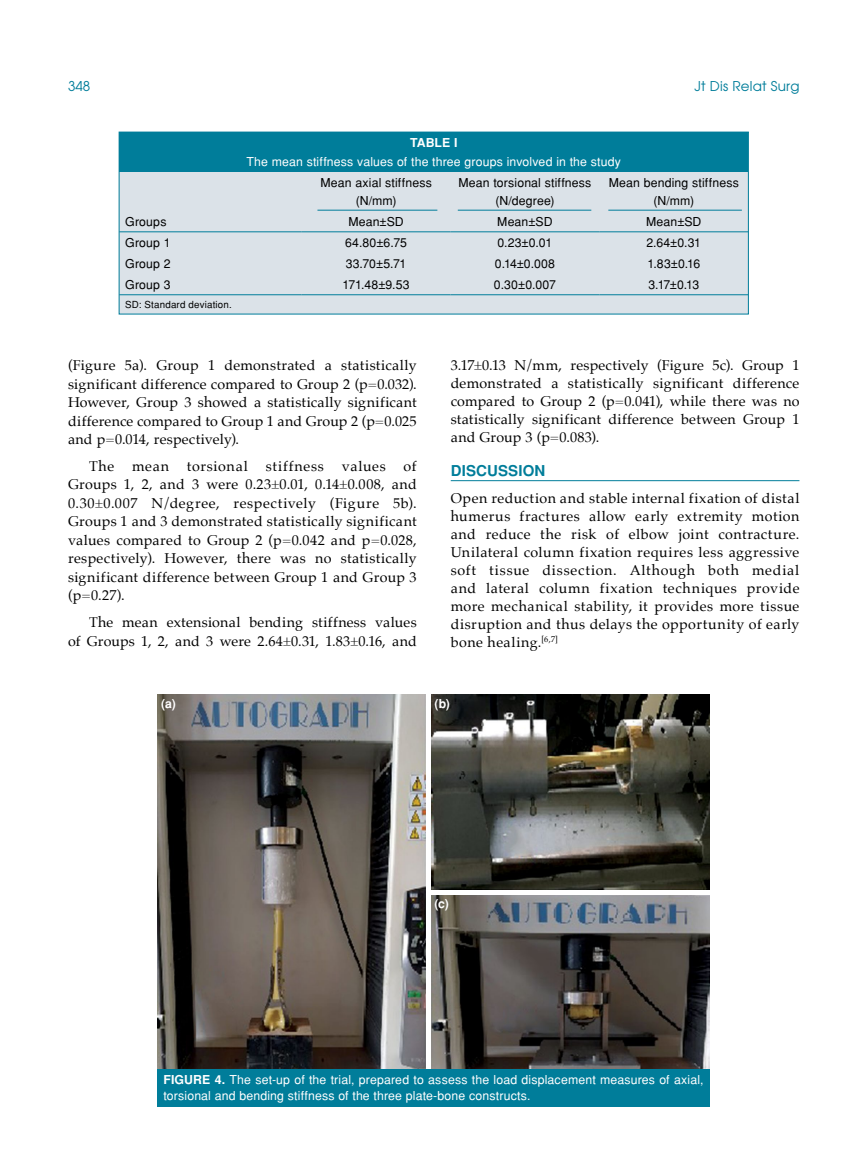
<style>
.page{position:relative;width:859px;height:1170px;background:#fff}
.page>*{position:absolute;margin:0;border:0;box-sizing:border-box;transform-origin:0 0}
.t1{font:700 15px "Helvetica Tr";letter-spacing:.01em;color:#007d9a}
.t2{font:14.25px/18.5px "Palatino";letter-spacing:.02em;color:#000;text-align:justify}
.t3{font:13.5px "Avant Garde Tr";letter-spacing:.015em;color:#007d9a}
.t4{font:12.3px/18.3px "Helvetica Normal Tr";letter-spacing:.01em;color:#000;text-align:center}
.t5{font:12.3px/15.3px "Helvetica Normal Tr";letter-spacing:.01em;color:#fff}
.t6{font:700 12.3px "Helvetica Tr";color:#fff}
.t7{font:9.75px "Helvetica Normal Tr";letter-spacing:.02em;color:#000}
.s1{font-family:"Helvetica Tr";font-weight:700}
</style>
<div class="page">
<hr style="left:451px;top:480px;width:348px;height:1px;background:#007d9a">
<div style="left:119px;top:132px;width:629px;height:182px;background:#dbe2e8"></div>
<div style="left:119px;top:132px;width:629px;height:39px;background:#007d9a"></div>
<hr style="left:119px;top:294px;width:183px;height:1px;background:#007d9a">
<hr style="left:302px;top:294px;width:148px;height:1px;background:#007d9a">
<hr style="left:450px;top:294px;width:149px;height:1px;background:#007d9a">
<hr style="left:599px;top:294px;width:149px;height:1px;background:#007d9a">
<hr style="left:119px;top:231px;width:183px;height:1px;background:#007d9a">
<hr style="left:302px;top:231px;width:148px;height:1px;background:#007d9a">
<hr style="left:450px;top:231px;width:149px;height:1px;background:#007d9a">
<hr style="left:599px;top:231px;width:149px;height:1px;background:#007d9a">
<div style="left:119px;top:132px;width:629px;height:182px;border:1px solid #007d9a"></div>
<hr style="left:317px;top:210px;width:120px;height:1px;background:#007d9a">
<hr style="left:458px;top:210px;width:133px;height:1px;background:#007d9a">
<hr style="left:608px;top:210px;width:134px;height:1px;background:#007d9a">
<img style="left:157px;top:694px;width:553px;height:374px">
<hr style="left:426px;top:693px;width:4px;height:378px;background:#fff">
<div style="left:429px;top:889px;width:281px;height:5px;background:#fff"></div>
<div style="left:157px;top:1068px;width:553px;height:38px;background:#007d9a"></div>
<p class="t3" style="left:68px;top:77px;width:24px">348</p>
<p class="t3" style="left:694px;top:77px;width:106px">Jt Dis Relat Surg</p>
<p class="t6" style="left:410px;top:135px;width:49px">Table I</p>
<p class="t5" style="left:247px;top:153px;width:376px">The mean stiffness values of the three groups involved in the study</p>
<p class="t4" style="left:320px;top:173px;width:113px">Mean axial stiffness (N/mm)</p>
<p class="t4" style="left:458px;top:173px;width:135px">Mean torsional stiffness (N/degree)</p>
<p class="t4" style="left:609px;top:173px;width:132px">Mean bending stiffness (N/mm)</p>
<p class="t4" style="left:125px;top:212px;width:43px">Groups</p>
<p class="t4" style="left:348px;top:212px;width:57px">Mean±SD</p>
<p class="t4" style="left:497px;top:212px;width:57px">Mean±SD</p>
<p class="t4" style="left:646px;top:212px;width:57px">Mean±SD</p>
<p class="t4" style="left:125px;top:233px;width:47px">Group 1</p>
<p class="t4" style="left:345px;top:233px;width:63px">64.80±6.75</p>
<p class="t4" style="left:498px;top:233px;width:56px">0.23±0.01</p>
<p class="t4" style="left:646px;top:233px;width:56px">2.64±0.31</p>
<p class="t4" style="left:125px;top:254px;width:47px">Group 2</p>
<p class="t4" style="left:346px;top:254px;width:62px">33.70±5.71</p>
<p class="t4" style="left:495px;top:254px;width:62px">0.14±0.008</p>
<p class="t4" style="left:647px;top:254px;width:54px">1.83±0.16</p>
<p class="t4" style="left:125px;top:275px;width:47px">Group 3</p>
<p class="t4" style="left:343px;top:275px;width:69px">171.48±9.53</p>
<p class="t4" style="left:494px;top:275px;width:63px">0.30±0.007</p>
<p class="t4" style="left:648px;top:275px;width:52px">3.17±0.13</p>
<p class="t7" style="left:125px;top:298px;width:108px">SD: Standard deviation.</p>
<p class="t2" style="left:68px;top:356px;width:350px">(Figure 5a). Group 1 demonstrated a statistically significant difference compared to Group 2 (p=0.032).<br>However, Group 3 showed a statistically significant difference compared to Group 1 and Group 2 (p=0.025 and p=0.014, respectively).</p>
<p class="t2" style="left:68px;top:457px;width:350px;text-indent:21px">The mean torsional stiffness values of Groups 1, 2, and 3 were 0.23±0.01, 0.14±0.008, and 0.30±0.007 N/degree, respectively (Figure 5b).<br>Groups 1 and 3 demonstrated statistically significant values compared to Group 2 (p=0.042 and p=0.028, respectively). However, there was no statistically significant difference between Group 1 and Group 3 (p=0.27).</p>
<p class="t2" style="left:68px;top:613px;width:350px;text-align:right">The mean extensional bending stiffness values<br>of Groups 1, 2, and 3 were 2.64±0.31, 1.83±0.16, and</p>
<p class="t2" style="left:451px;top:356px;width:350px;line-height:18px">3.17±0.13 N/mm, respectively (Figure 5c). Group 1 demonstrated a statistically significant difference compared to Group 2 (p=0.041), while there was no statistically significant difference between Group 1 and Group 3 (p=0.083).</p>
<p class="t1" style="left:451px;top:461px;width:96px">DISCUSSION</p>
<p class="t2" style="left:451px;top:488px;width:350px;line-height:18px">Open reduction and stable internal fixation of distal humerus fractures allow early extremity motion and reduce the risk of elbow joint contracture.<br>Unilateral column fixation requires less aggressive soft tissue dissection. Although both medial and lateral column fixation techniques provide more mechanical stability, it provides more tissue disruption and thus delays the opportunity of early bone healing.<sup>[6,7]</sup></p>
<p class="t6" style="left:161px;top:696px;width:16px">(a)</p>
<p class="t6" style="left:434px;top:696px;width:17px">(b)</p>
<p class="t6" style="left:434px;top:896px;width:16px">(c)</p>
<p class="t5" style="left:163px;top:1072px;width:542px"><span class="s1">FIGURE 4.</span> The set-up of the trial, prepared to assess the load displacement measures of axial, torsional and bending stiffness of the three plate-bone constructs.</p>
</div>
